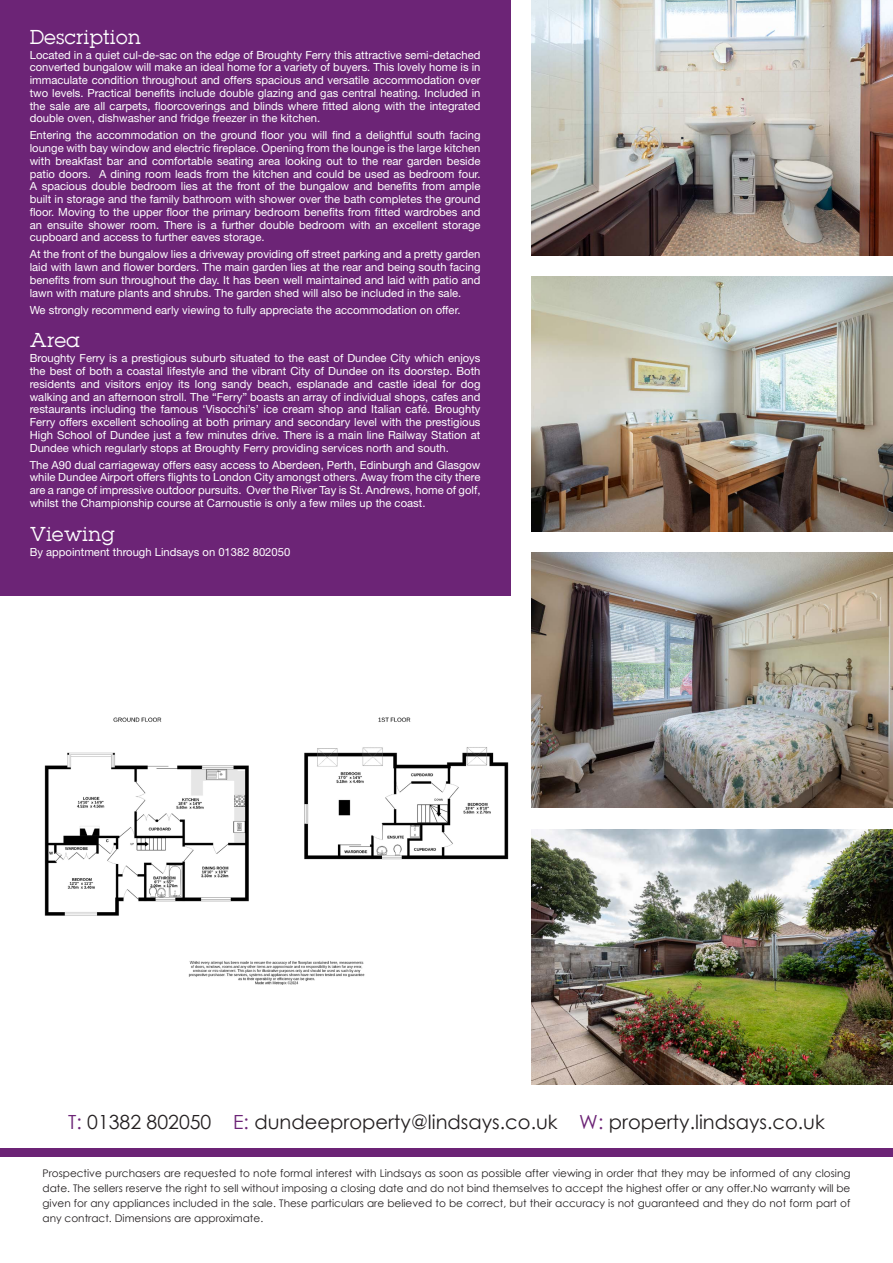
<style>
.page{position:relative;width:893px;height:1263px;background:#fff}
.page>*{position:absolute;margin:0;border:0;box-sizing:border-box;transform-origin:0 0}
.t1{font:19.5px "Century Gothic";color:#231f20}
.t2{font:18px "Lubalin";color:#fff}
.t3{font:11.25px/12.8px "Helvetica Neue LT Std";color:#fff;text-align:justify}
.t4{font:10.5px/15px "Century Gothic";color:#231f20;text-align:justify}
.s1{color:#6c2476}
</style>
<div class="page">
<div style="left:0;top:0;width:510px;height:595px;background:#6c2476"></div>
<div style="left:0;top:1148px;width:893px;height:9px;background:#6c2476"></div>
<img style="left:531px;top:0;width:362px;height:255px">
<img style="left:531px;top:276px;width:362px;height:255px">
<img style="left:531px;top:553px;width:362px;height:255px">
<img style="left:531px;top:829px;width:362px;height:255px">
<img style="left:44px;top:717px;width:465px;height:267px">
<h2 class="t2" style="left:30px;top:25px;width:113px">Description</h2>
<p class="t3" style="left:30px;top:48px;width:452px">Located in a quiet cul-de-sac on the edge of Broughty Ferry this attractive semi-detached converted bungalow will make an ideal home for a variety of buyers. This lovely home is in immaculate condition throughout and offers spacious and versatile accommodation over two levels. Practical benefits include double glazing and gas central heating. Included in the sale are all carpets, floorcoverings and blinds where fitted along with the integrated double oven, dishwasher and fridge freezer in the kitchen.</p>
<p class="t3" style="left:30px;top:129px;width:452px">Entering the accommodation on the ground floor you will find a delightful south facing lounge with bay window and electric fireplace. Opening from the lounge is the large kitchen with breakfast bar and comfortable seating area looking out to the rear garden beside patio doors. A dining room leads from the kitchen and could be used as bedroom four.<br>A spacious double bedroom lies at the front of the bungalow and benefits from ample built in storage and the family bathroom with shower over the bath completes the ground floor. Moving to the upper floor the primary bedroom benefits from fitted wardrobes and an ensuite shower room. There is a further double bedroom with an excellent storage cupboard and access to further eaves storage.</p>
<p class="t3" style="left:30px;top:248px;width:452px">At the front of the bungalow lies a driveway providing off street parking and a pretty garden laid with lawn and flower borders. The main garden lies at the rear and being south facing benefits from sun throughout the day. It has been well maintained and laid with patio and lawn with mature plants and shrubs. The garden shed will also be included in the sale.</p>
<p class="t3" style="left:30px;top:303px;width:432px">We strongly recommend early viewing to fully appreciate the accommodation on offer.</p>
<h2 class="t2" style="left:30px;top:328px;width:52px">Area</h2>
<p class="t3" style="left:30px;top:352px;width:452px">Broughty Ferry is a prestigious suburb situated to the east of Dundee City which enjoys the best of both a coastal lifestyle and the vibrant City of Dundee on its doorstep. Both residents and visitors enjoy its long sandy beach, esplanade and castle ideal for dog walking and an afternoon stroll. The “Ferry” boasts an array of individual shops, cafes and restaurants including the famous ‘Visocchi’s’ ice cream shop and Italian café. Broughty Ferry offers excellent schooling at both primary and secondary level with the prestigious High School of Dundee just a few minutes drive. There is a main line Railway Station at Dundee which regularly stops at Broughty Ferry providing services north and south.</p>
<p class="t3" style="left:30px;top:458px;width:452px">The A90 dual carriageway offers easy access to Aberdeen, Perth, Edinburgh and Glasgow while Dundee Airport offers flights to London City amongst others. Away from the city there are a range of impressive outdoor pursuits. Over the River Tay is St. Andrews, home of golf, whilst the Championship course at Carnoustie is only a few miles up the coast.</p>
<h2 class="t2" style="left:30px;top:522px;width:87px">Viewing</h2>
<p class="t3" style="left:30px;top:545px;width:262px">By appointment through Lindsays on 01382 802050</p>
<h1 class="t1" style="left:68px;top:1108px;width:758px"><span class="s1">T:</span> 01382 802050 <span class="s1">E:</span> dundeeproperty@lindsays.co.uk <span class="s1">W:</span> property.lindsays.co.uk</h1>
<p class="t4" style="left:43px;top:1166px;width:809px">Prospective purchasers are requested to note formal interest with Lindsays as soon as possible after viewing in order that they may be informed of any closing date. The sellers reserve the right to sell without imposing a closing date and do not bind themselves to accept the highest offer or any offer.No warranty will be given for any appliances included in the sale. These particulars are believed to be correct, but their accuracy is not guaranteed and they do not form part of any contract. Dimensions are approximate.</p>
</div>
